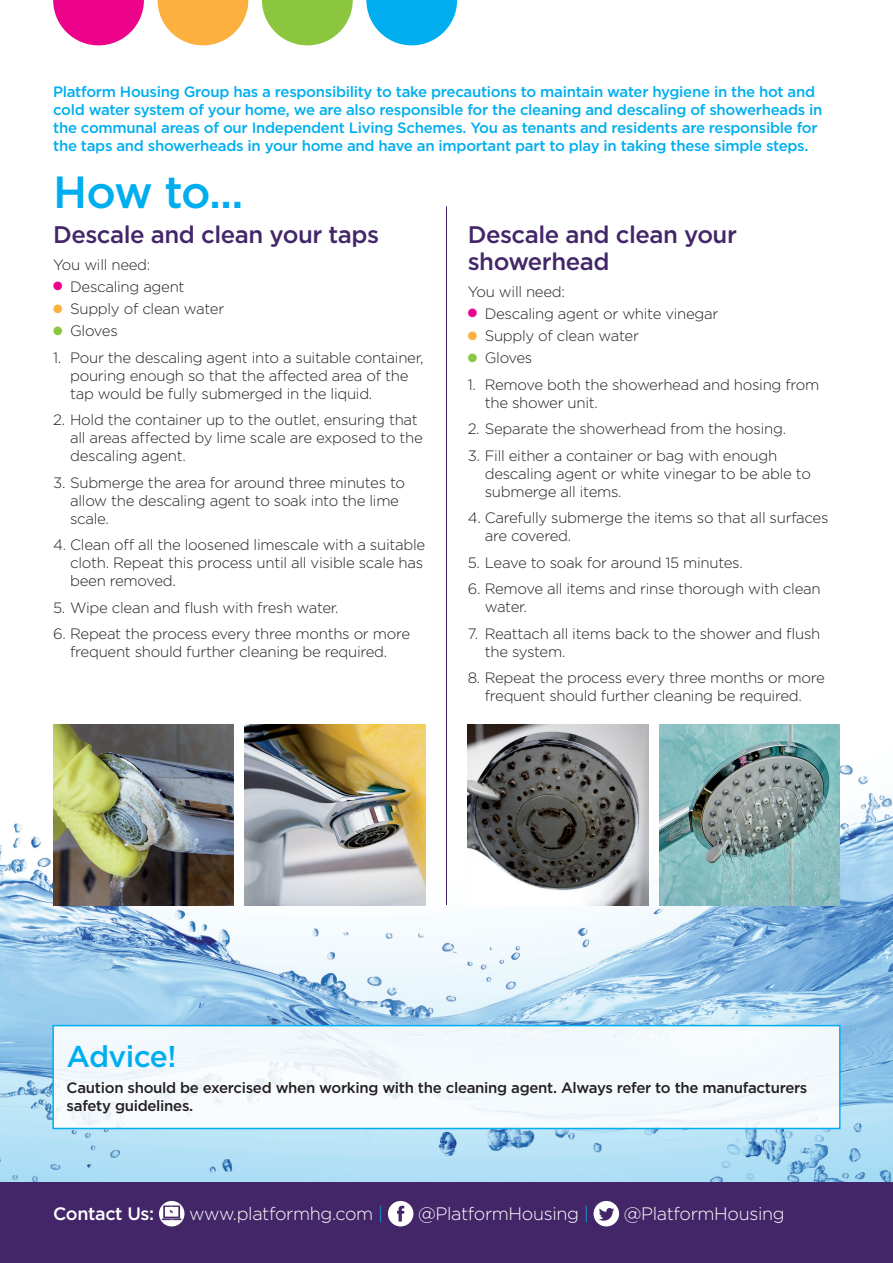
<style>
.page{position:relative;width:893px;height:1263px;background:#fff}
.page>*{position:absolute;margin:0;border:0;box-sizing:border-box;transform-origin:0 0}
.t1{font:500 45px "Gotham";color:#00aeef}
.t2{font:500 30px "Gotham";letter-spacing:-.02em;color:#00aeef}
.t3{font:500 24px/27px "Gotham";letter-spacing:-.02em;color:#432668}
.t4{font:300 18px "Gotham";letter-spacing:-.02em;color:#fff}
.t5{font:500 18px "Gotham";letter-spacing:-.02em;color:#fff}
.t6{font:300 15px/18px "Gotham";letter-spacing:-.02em;color:#231f20}
.t7{font:500 15px/18px "Gotham";letter-spacing:-.02em;color:#00aeef}
.t8{font:500 15px/18px "Gotham";letter-spacing:-.02em;color:#231f20}
.s1{color:#ed028c}
.s2{color:#fbb03f}
.s3{color:#8bc63e}
.s4{color:#00aeef}
</style>
<div class="page">
<img style="left:0;top:724px;width:893px;height:458px">
<div style="left:53px;top:1025px;width:787px;height:103px;background:#f4f9fd"></div>
<div style="left:0;top:1182px;width:893px;height:81px;background:#432668"></div>
<svg style="left:159px;top:1201px;width:25px;height:25px"></svg>
<svg style="left:162px;top:1205px;width:20px;height:15px"></svg>
<div style="left:388px;top:1201px;width:25px;height:25px;background:#fff;border-radius:50%"></div>
<svg style="left:397px;top:1206px;width:7px;height:15px"></svg>
<div style="left:594px;top:1201px;width:25px;height:25px;background:#fff;border-radius:50%"></div>
<svg style="left:599px;top:1208px;width:15px;height:13px"></svg>
<svg style="left:53px;top:0;width:91px;height:45px"></svg>
<svg style="left:158px;top:0;width:90px;height:45px"></svg>
<svg style="left:262px;top:0;width:91px;height:45px"></svg>
<svg style="left:366px;top:0;width:91px;height:45px"></svg>
<hr style="left:446px;top:206px;width:1px;height:699px;background:#432668">
<div style="left:52px;top:1025px;width:789px;height:104px;border:2px solid #00aeef"></div>
<img style="left:53px;top:724px;width:181px;height:181px">
<img style="left:468px;top:724px;width:180px;height:181px">
<img style="left:244px;top:724px;width:181px;height:181px">
<img style="left:659px;top:724px;width:181px;height:181px">
<p class="t7" style="left:53px;top:83px;width:771px">Platform Housing Group has a responsibility to take precautions to maintain water hygiene in the hot and cold water system of your home, we are also responsible for the cleaning and descaling of showerheads in the communal areas of our Independent Living Schemes. You as tenants and residents are responsible for the taps and showerheads in your home and have an important part to play in taking these simple steps.</p>
<p class="t1" style="left:53px;top:162px;width:192px">How to...</p>
<p class="t3" style="left:53px;top:221px;width:327px">Descale and clean your taps</p>
<p class="t6" style="left:53px;top:255px;width:99px">You will need:</p>
<p class="t6" style="left:53px;top:277px;width:133px"><span class="s1">●</span> Descaling agent</p>
<p class="t6" style="left:53px;top:299px;width:173px"><span class="s2">●</span> Supply of clean water</p>
<p class="t6" style="left:53px;top:322px;width:66px"><span class="s3">●</span> Gloves</p>
<p class="t6" style="left:70px;top:348px;width:355px;text-indent:-17px">1. Pour the descaling agent into a suitable container, pouring enough so that the affected area of the tap would be fully submerged in the liquid.</p>
<p class="t6" style="left:70px;top:411px;width:354px;text-indent:-17px">2. Hold the container up to the outlet, ensuring that all areas affected by lime scale are exposed to the descaling agent.</p>
<p class="t6" style="left:70px;top:473px;width:336px;text-indent:-17px">3. Submerge the area for around three minutes to allow the descaling agent to soak into the lime scale.</p>
<p class="t6" style="left:70px;top:536px;width:357px;text-indent:-17px">4. Clean off all the loosened limescale with a suitable cloth. Repeat this process until all visible scale has been removed.</p>
<p class="t6" style="left:53px;top:598px;width:287px">5. Wipe clean and flush with fresh water.</p>
<p class="t6" style="left:53px;top:625px;width:359px;text-align:center">6. Repeat the process every three months or more frequent should further cleaning be required.</p>
<p class="t3" style="left:468px;top:221px;width:271px">Descale and clean your showerhead</p>
<p class="t6" style="left:468px;top:282px;width:99px">You will need:</p>
<p class="t6" style="left:468px;top:304px;width:252px"><span class="s1">●</span> Descaling agent or white vinegar</p>
<p class="t6" style="left:468px;top:326px;width:173px"><span class="s2">●</span> Supply of clean water</p>
<p class="t6" style="left:468px;top:349px;width:66px"><span class="s3">●</span> Gloves</p>
<p class="t6" style="left:485px;top:375px;width:336px;text-indent:-17px">1. Remove both the showerhead and hosing from the shower unit.</p>
<p class="t6" style="left:468px;top:420px;width:320px">2. Separate the showerhead from the hosing.</p>
<p class="t6" style="left:485px;top:446px;width:328px;text-indent:-17px">3. Fill either a container or bag with enough descaling agent or white vinegar to be able to submerge all items.</p>
<p class="t6" style="left:485px;top:509px;width:345px;text-indent:-17px">4. Carefully submerge the items so that all surfaces are covered.</p>
<p class="t6" style="left:468px;top:553px;width:277px">5. Leave to soak for around 15 minutes.</p>
<p class="t6" style="left:485px;top:580px;width:337px;text-indent:-17px">6. Remove all items and rinse thorough with clean water.</p>
<p class="t6" style="left:485px;top:624px;width:337px;text-indent:-17px">7. Reattach all items back to the shower and flush the system.</p>
<p class="t6" style="left:468px;top:669px;width:359px;text-align:center">8. Repeat the process every three months or more frequent should further cleaning be required.</p>
<p class="t2" style="left:67px;top:1036px;width:111px">Advice!</p>
<p class="t8" style="left:67px;top:1079px;width:742px">Caution should be exercised when working with the cleaning agent. Always refer to the manufacturers safety guidelines.</p>
<p class="t5" style="left:53px;top:1202px;width:103px">Contact Us:</p>
<p class="t4" style="left:189px;top:1203px;width:196px">www.platformhg.com <span class="s4">|</span></p>
<p class="t4" style="left:418px;top:1203px;width:172px">@PlatformHousing <span class="s4">|</span></p>
<p class="t4" style="left:624px;top:1203px;width:162px">@PlatformHousing</p>
</div>
